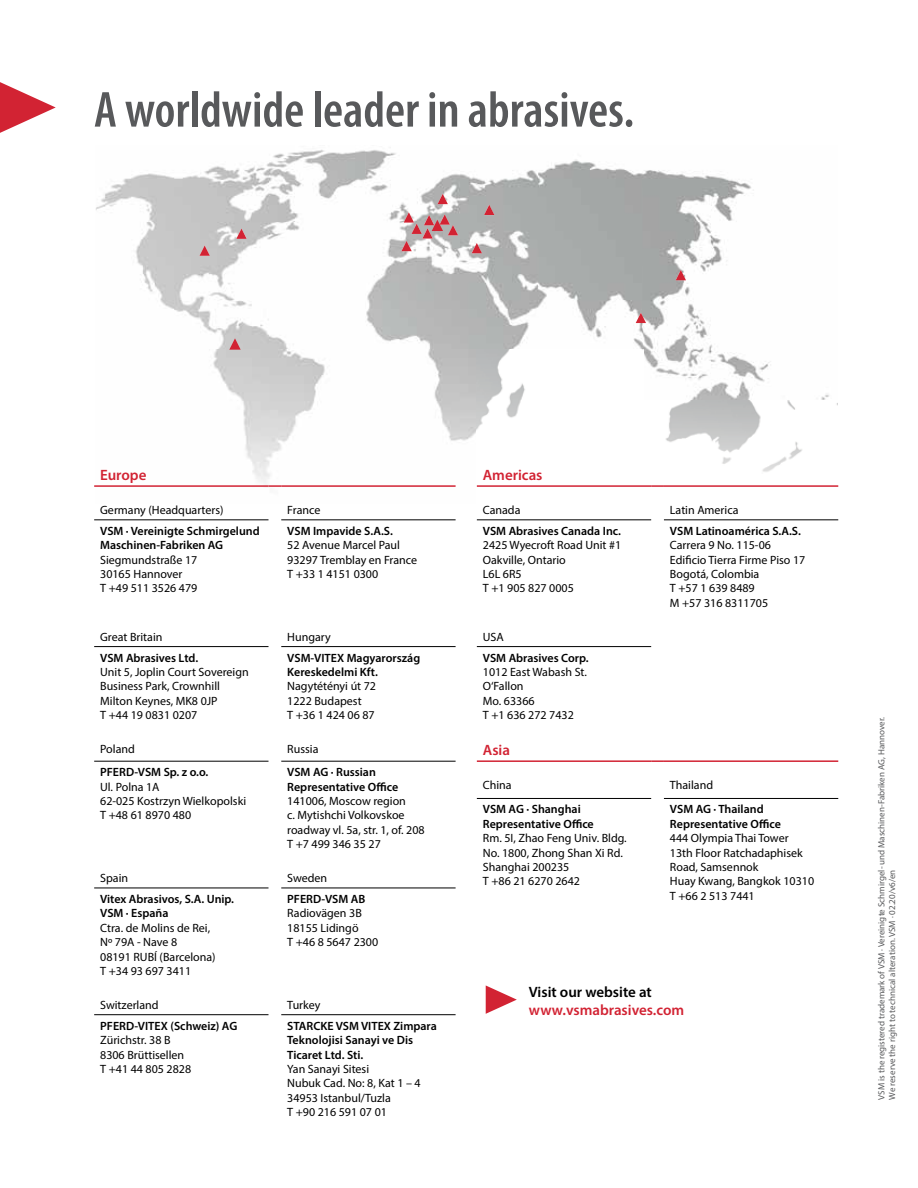
<style>
.page{position:relative;width:918px;height:1188px;background:#fff}
.page>*{position:absolute;margin:0;border:0;box-sizing:border-box;transform-origin:0 0}
.t1{font:600 condensed 51px "Myriad Pro";color:#58595b}
.t2{font:600 15px "Myriad Pro";color:#d22333}
.t3{font:600 15px "Myriad Pro";color:#000}
.t4{font:12px/14.4px "Myriad Pro";color:#000}
.t5{font:600 12px/14.4px "Myriad Pro";color:#000}
.t6{font:9px/10.8px "Myriad Pro";color:#58595b}
</style>
<div class="page">
<img style="left:96px;top:150px;width:742px;height:337px">
<svg style="left:236px;top:229px;width:11px;height:10px"></svg>
<svg style="left:438px;top:194px;width:10px;height:10px"></svg>
<svg style="left:200px;top:245px;width:10px;height:11px"></svg>
<svg style="left:484px;top:205px;width:10px;height:10px"></svg>
<svg style="left:472px;top:243px;width:10px;height:10px"></svg>
<svg style="left:676px;top:270px;width:10px;height:10px"></svg>
<svg style="left:636px;top:313px;width:10px;height:10px"></svg>
<svg style="left:229px;top:338px;width:12px;height:12px"></svg>
<svg style="left:401px;top:212px;width:57px;height:39px"></svg>
<svg style="left:0;top:82px;width:56px;height:51px"></svg>
<svg style="left:486px;top:985px;width:31px;height:29px"></svg>
<hr style="left:477px;top:485px;width:174px;height:2px;background:#d22333">
<svg style="left:651px;top:485px;width:13px;height:2px"></svg>
<hr style="left:664px;top:485px;width:174px;height:2px;background:#d22333">
<hr style="left:94px;top:485px;width:175px;height:2px;background:#d22333">
<svg style="left:269px;top:485px;width:12px;height:2px"></svg>
<hr style="left:281px;top:485px;width:175px;height:2px;background:#d22333">
<hr style="left:477px;top:760px;width:174px;height:2px;background:#d22333">
<svg style="left:651px;top:760px;width:13px;height:2px"></svg>
<hr style="left:664px;top:760px;width:174px;height:2px;background:#d22333">
<hr style="left:94px;top:520px;width:175px;height:1px;background:#000">
<hr style="left:281px;top:520px;width:175px;height:1px;background:#000">
<hr style="left:477px;top:520px;width:174px;height:1px;background:#000">
<hr style="left:664px;top:520px;width:174px;height:1px;background:#000">
<hr style="left:94px;top:646px;width:175px;height:1px;background:#000">
<hr style="left:281px;top:646px;width:175px;height:1px;background:#000">
<hr style="left:477px;top:646px;width:174px;height:1px;background:#000">
<hr style="left:94px;top:761px;width:175px;height:1px;background:#000">
<hr style="left:281px;top:761px;width:175px;height:1px;background:#000">
<hr style="left:477px;top:798px;width:174px;height:1px;background:#000">
<hr style="left:664px;top:798px;width:174px;height:1px;background:#000">
<hr style="left:94px;top:888px;width:175px;height:1px;background:#000">
<hr style="left:281px;top:888px;width:175px;height:1px;background:#000">
<hr style="left:94px;top:1014px;width:175px;height:1px;background:#000">
<hr style="left:281px;top:1014px;width:175px;height:1px;background:#000">
<h1 class="t1" style="left:94px;top:78px;width:542px">A worldwide leader in abrasives.</h1>
<p class="t2" style="left:100px;top:465px;width:48px">Europe</p>
<p class="t2" style="left:483px;top:465px;width:61px">Americas</p>
<p class="t4" style="left:100px;top:502px;width:125px">Germany (Headquarters)</p>
<p class="t4" style="left:287px;top:502px;width:35px">France</p>
<p class="t4" style="left:483px;top:502px;width:39px">Canada</p>
<p class="t4" style="left:670px;top:502px;width:70px">Latin America</p>
<p class="t5" style="left:100px;top:523px;width:161px">VSM · Vereinigte Schmirgelund<br>Maschinen-Fabriken AG</p>
<p class="t4" style="left:100px;top:552px;width:99px">Siegmundstraße 17<br>30165 Hannover<br>T +49 511 3526 479</p>
<p class="t5" style="left:287px;top:523px;width:107px">VSM Impavide S.A.S.</p>
<p class="t4" style="left:287px;top:538px;width:131px">52 Avenue Marcel Paul<br>93297 Tremblay en France<br>T +33 1 4151 0300</p>
<p class="t5" style="left:483px;top:523px;width:140px">VSM Abrasives Canada Inc.</p>
<p class="t4" style="left:483px;top:538px;width:140px">2425 Wyecroft Road Unit #1<br>Oakville, Ontario<br>L6L 6R5<br>T +1 905 827 0005</p>
<p class="t5" style="left:670px;top:523px;width:133px">VSM Latinoamérica S.A.S.</p>
<p class="t4" style="left:670px;top:538px;width:137px">Carrera 9 No. 115-06<br>Edificio Tierra Firme Piso 17<br>Bogotá, Colombia<br>T +57 1 639 8489<br>M +57 316 8311705</p>
<p class="t4" style="left:100px;top:629px;width:64px">Great Britain</p>
<p class="t4" style="left:287px;top:629px;width:45px">Hungary</p>
<p class="t4" style="left:483px;top:629px;width:23px">USA</p>
<p class="t5" style="left:100px;top:650px;width:100px">VSM Abrasives Ltd.</p>
<p class="t4" style="left:100px;top:665px;width:150px">Unit 5, Joplin Court Sovereign<br>Business Park, Crownhill<br>Milton Keynes, MK8 0JP<br>T +44 19 0831 0207</p>
<p class="t5" style="left:483px;top:650px;width:107px">VSM Abrasives Corp.</p>
<p class="t4" style="left:483px;top:665px;width:106px">1012 East Wabash St.<br>O‘Fallon<br>Mo. 63366<br>T +1 636 272 7432</p>
<p class="t5" style="left:287px;top:650px;width:134px">VSM-VITEX Magyarország<br>Kereskedelmi Kft.</p>
<p class="t4" style="left:287px;top:679px;width:90px">Nagytétényi út 72<br>1222 Budapest<br>T +36 1 424 06 87</p>
<p class="t4" style="left:100px;top:742px;width:36px">Poland</p>
<p class="t4" style="left:287px;top:742px;width:33px">Russia</p>
<p class="t2" style="left:483px;top:741px;width:29px">Asia</p>
<p class="t5" style="left:100px;top:765px;width:110px">PFERD-VSM Sp. z o.o.</p>
<p class="t4" style="left:100px;top:779px;width:148px">Ul. Polna 1A<br>62-025 Kostrzyn Wielkopolski<br>T +48 61 8970 480</p>
<p class="t5" style="left:287px;top:765px;width:112px">VSM AG · Russian<br>Representative Office</p>
<p class="t4" style="left:287px;top:794px;width:139px">141006, Moscow region<br>c. Mytishchi Volkovskoe roadway vl. 5a, str. 1, of. 208<br>T +7 499 346 35 27</p>
<p class="t4" style="left:483px;top:778px;width:30px">China</p>
<p class="t4" style="left:670px;top:778px;width:45px">Thailand</p>
<p class="t5" style="left:483px;top:802px;width:112px">VSM AG · Shanghai<br>Representative Office</p>
<p class="t4" style="left:483px;top:831px;width:145px">Rm. 5I, Zhao Feng Univ. Bldg.<br>No. 1800, Zhong Shan Xi Rd.<br>Shanghai 200235<br>T +86 21 6270 2642</p>
<p class="t5" style="left:670px;top:802px;width:112px">VSM AG · Thailand<br>Representative Office</p>
<p class="t4" style="left:670px;top:831px;width:146px">444 Olympia Thai Tower<br>13th Floor Ratchadaphisek<br>Road, Samsennok<br>Huay Kwang, Bangkok 10310<br>T +66 2 513 7441</p>
<p class="t4" style="left:100px;top:871px;width:29px">Spain</p>
<p class="t4" style="left:287px;top:871px;width:41px">Sweden</p>
<p class="t5" style="left:100px;top:891px;width:135px">Vitex Abrasivos, S.A. Unip.<br>VSM · España</p>
<p class="t4" style="left:100px;top:920px;width:117px">Ctra. de Molins de Rei,<br>Nº 79A - Nave 8<br>08191 RUBÍ (Barcelona)<br>T +34 93 697 3411</p>
<p class="t5" style="left:287px;top:891px;width:80px">PFERD-VSM AB</p>
<p class="t4" style="left:287px;top:906px;width:93px">Radiovägen 3B<br>18155 Lidingö<br>T +46 8 5647 2300</p>
<p class="t4" style="left:100px;top:997px;width:60px">Switzerland</p>
<p class="t4" style="left:287px;top:997px;width:35px">Turkey</p>
<p class="t5" style="left:100px;top:1018px;width:139px">PFERD-VITEX (Schweiz) AG</p>
<p class="t4" style="left:100px;top:1033px;width:93px">Zürichstr. 38 B<br>8306 Brüttisellen<br>T +41 44 805 2828</p>
<p class="t5" style="left:287px;top:1018px;width:151px">STARCKE VSM VITEX Zimpara<br>Teknolojisi Sanayi ve Dis<br>Ticaret Ltd. Sti.</p>
<p class="t4" style="left:287px;top:1061px;width:135px">Yan Sanayi Sitesi<br>Nubuk Cad. No: 8, Kat 1 – 4<br>34953 Istanbul/Tuzla<br>T +90 216 591 07 01</p>
<p class="t3" style="left:529px;top:982px;width:124px">Visit our website at</p>
<p class="t2" style="left:529px;top:1000px;width:157px">www.vsmabrasives.com</p>
<p class="t6" style="left:876px;top:1100px;width:384px;rotate:-90deg">VSM is the registered trademark of VSM · Vereinigte Schmirgel- und Maschinen-Fabriken AG, Hannover.<br>We reserve the right to technical alteration. VSM · 02.20/v6/en</p>
</div>
